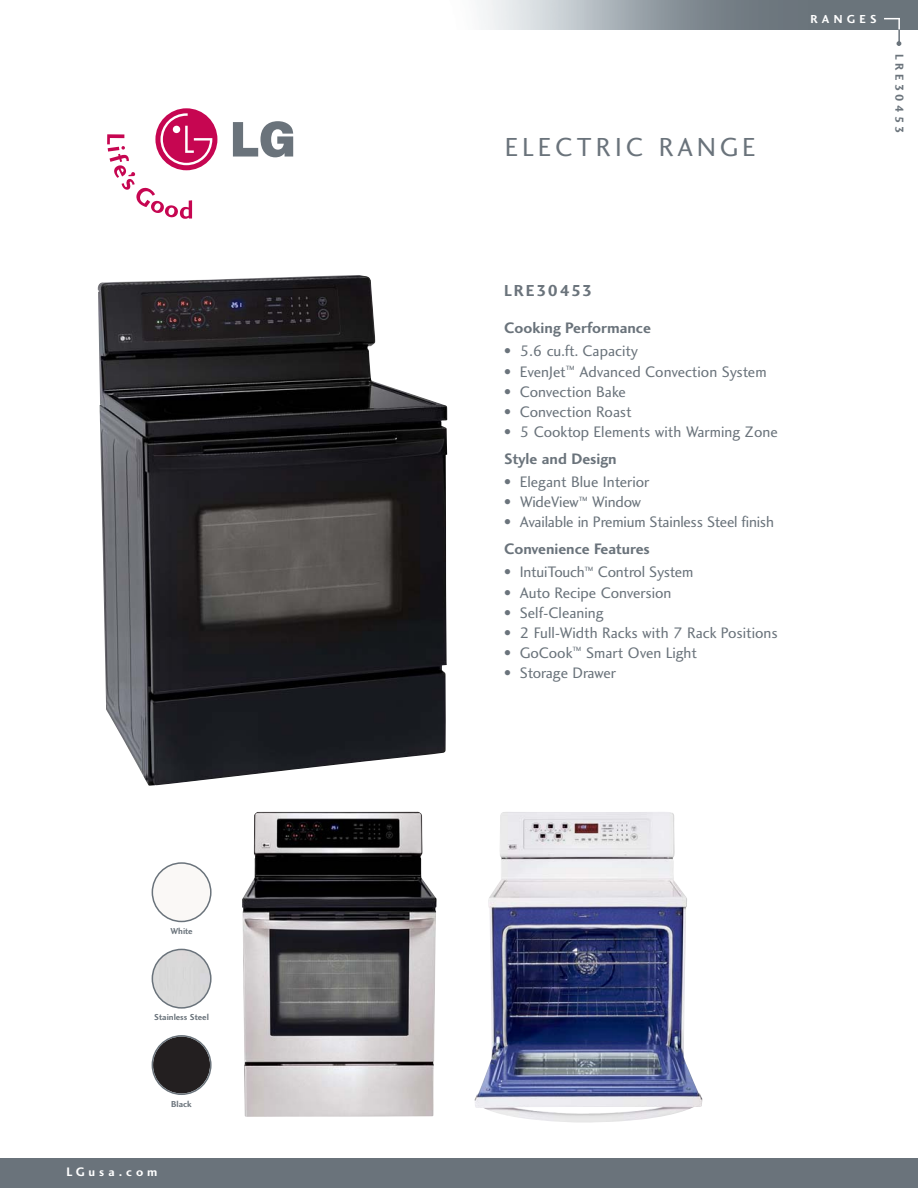
<style>
.page{position:relative;width:918px;height:1188px;background:#fff}
.page>*{position:absolute;margin:0;border:0;box-sizing:border-box;transform-origin:0 0}
.t1{font:27px "Charlotte Sans Book Plain";letter-spacing:.15em;color:#6a737b}
.t2{font:16.5px "Charlotte Sans Bold Plain";letter-spacing:.12em;color:#6a737b}
.t3{font:15.75px "Charlotte Sans Book Plain";color:#6a737b}
.t4{font:15.75px "Charlotte Sans Bold Plain";color:#6a737b}
.t5{font:12.75px "Charlotte Sans Bold Plain";letter-spacing:.315em;color:#fff}
.t6{font:12px "Charlotte Sans Bold Plain";letter-spacing:.3em;color:#6a737b}
.t7{font:12px "Charlotte Sans Bold Plain";letter-spacing:.365em;color:#fff}
.t8{font:9px "Charlotte Sans Bold Plain";color:#6a737b}
</style>
<div class="page">
<svg style="left:233px;top:121px;width:60px;height:36px"></svg>
<div style="left:155px;top:108px;width:62px;height:62px;background:#c60651;border-radius:50%"></div>
<svg style="left:107px;top:113px;width:105px;height:106px"></svg>
<div style="left:0;top:1158px;width:918px;height:30px;background:#6a737b"></div>
<svg style="left:884px;top:18px;width:17px;height:28px"></svg>
<svg style="left:152px;top:1035px;width:60px;height:60px"></svg>
<svg style="left:152px;top:949px;width:60px;height:60px"></svg>
<svg style="left:152px;top:862px;width:60px;height:60px"></svg>
<img style="left:98px;top:275px;width:349px;height:511px">
<img style="left:242px;top:812px;width:195px;height:305px">
<img style="left:474px;top:812px;width:228px;height:311px">
<p class="t8" style="left:170px;top:928px;width:24px">White</p>
<p class="t8" style="left:154px;top:1014px;width:56px">Stainless Steel</p>
<p class="t8" style="left:171px;top:1100px;width:22px">Black</p>
<p class="t5" style="left:66px;top:1167px;width:93px">LGusa.com</p>
<h1 class="t1" style="left:505px;top:136px;width:252px">ELECTRIC RANGE</h1>
<p class="t7" style="left:810px;top:14px;width:68px">RANGES</p>
<p class="t6" style="left:904px;top:54px;width:81px;rotate:90deg">LRE30453</p>
<p class="t2" style="left:504px;top:284px;width:89px">LRE30453</p>
<p class="t4" style="left:504px;top:322px;width:148px">Cooking Performance</p>
<p class="t3" style="left:504px;top:345px;width:135px">• 5.6 cu.ft. Capacity</p>
<p class="t3" style="left:504px;top:365px;width:264px">• EvenJet<sup>™</sup> Advanced Convection System</p>
<p class="t3" style="left:504px;top:385px;width:123px">• Convection Bake</p>
<p class="t3" style="left:504px;top:406px;width:129px">• Convection Roast</p>
<p class="t3" style="left:504px;top:426px;width:275px">• 5 Cooktop Elements with Warming Zone</p>
<p class="t4" style="left:504px;top:452px;width:114px">Style and Design</p>
<p class="t3" style="left:504px;top:476px;width:147px">• Elegant Blue Interior</p>
<p class="t3" style="left:504px;top:496px;width:139px">• WideView<sup>™</sup> Window</p>
<p class="t3" style="left:504px;top:516px;width:271px">• Available in Premium Stainless Steel finish</p>
<p class="t4" style="left:504px;top:543px;width:147px">Convenience Features</p>
<p class="t3" style="left:504px;top:566px;width:191px">• IntuiTouch<sup>™</sup> Control System</p>
<p class="t3" style="left:504px;top:586px;width:169px">• Auto Recipe Conversion</p>
<p class="t3" style="left:504px;top:606px;width:101px">• Self-Cleaning</p>
<p class="t3" style="left:504px;top:627px;width:275px">• 2 Full-Width Racks with 7 Rack Positions</p>
<p class="t3" style="left:504px;top:647px;width:194px">• GoCook<sup>™</sup> Smart Oven Light</p>
<p class="t3" style="left:504px;top:667px;width:113px">• Storage Drawer</p>
</div>
